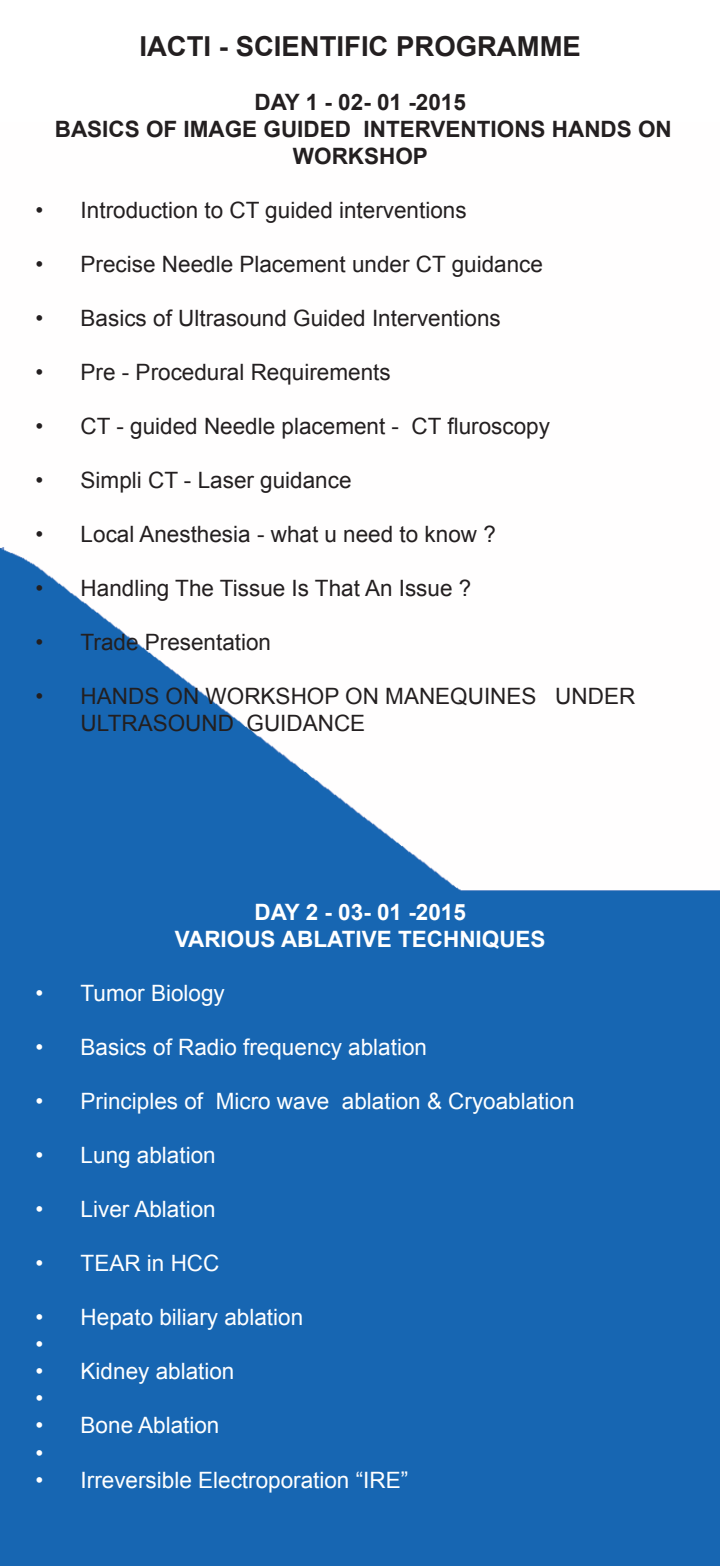
<style>
.page{position:relative;width:720px;height:1566px;background:#fff}
.page>*{position:absolute;margin:0;border:0;box-sizing:border-box;transform-origin:0 0}
.t1{font:700 27.5px "Arial";color:#231f20}
.t2{font:22.5px/27px "Arial";color:#231f20}
.t3{font:22.5px "Arial";color:#fff}
.t4{font:700 22.5px/27px "Arial";color:#231f20;text-align:center}
.t5{font:700 22.5px "Arial";color:#fff}
</style>
<div class="page">
<img style="left:0;top:547px;width:720px;height:1018px">
<p class="t1" style="left:139px;top:27px;width:443px">IACTI - SCIENTIFIC PROGRAMME</p>
<p class="t4" style="left:255px;top:89px;width:213px">DAY 1 - 02- 01 -2015</p>
<p class="t4" style="left:55px;top:116px;width:619px">BASICS OF IMAGE GUIDED INTERVENTIONS HANDS ON<br>WORKSHOP</p>
<p class="t2" style="left:36px;top:196px;width:433px">• Introduction to CT guided interventions</p>
<p class="t2" style="left:36px;top:250px;width:509px">• Precise Needle Placement under CT guidance</p>
<p class="t2" style="left:36px;top:304px;width:467px">• Basics of Ultrasound Guided Interventions</p>
<p class="t2" style="left:36px;top:358px;width:357px">• Pre - Procedural Requirements</p>
<p class="t2" style="left:36px;top:412px;width:516px">• CT - guided Needle placement - CT fluroscopy</p>
<p class="t2" style="left:36px;top:466px;width:317px">• Simpli CT - Laser guidance</p>
<p class="t2" style="left:36px;top:520px;width:462px">• Local Anesthesia - what u need to know ?</p>
<p class="t2" style="left:36px;top:574px;width:437px">• Handling The Tissue Is That An Issue ?</p>
<p class="t2" style="left:36px;top:628px;width:237px">• Trade Presentation</p>
<p class="t2" style="left:81px;top:682px;width:556px;text-indent:-45px">• HANDS ON WORKSHOP ON MANEQUINES UNDER<br>ULTRASOUND GUIDANCE</p>
<p class="t5" style="left:255px;top:896px;width:213px">DAY 2 - 03- 01 -2015</p>
<p class="t5" style="left:175px;top:923px;width:372px">VARIOUS ABLATIVE TECHNIQUES</p>
<p class="t3" style="left:36px;top:977px;width:191px">• Tumor Biology</p>
<p class="t3" style="left:36px;top:1031px;width:393px">• Basics of Radio frequency ablation</p>
<p class="t3" style="left:36px;top:1085px;width:540px">• Principles of Micro wave ablation &amp; Cryoablation</p>
<p class="t3" style="left:36px;top:1139px;width:182px">• Lung ablation</p>
<p class="t3" style="left:36px;top:1193px;width:182px">• Liver Ablation</p>
<p class="t3" style="left:36px;top:1247px;width:185px">• TEAR in HCC</p>
<p class="t3" style="left:36px;top:1301px;width:269px">• Hepato biliary ablation</p>
<p class="t3" style="left:36px;top:1328px;width:9px">•</p>
<p class="t3" style="left:36px;top:1355px;width:200px">• Kidney ablation</p>
<p class="t3" style="left:36px;top:1382px;width:9px">•</p>
<p class="t3" style="left:36px;top:1409px;width:185px">• Bone Ablation</p>
<p class="t3" style="left:36px;top:1436px;width:9px">•</p>
<p class="t3" style="left:36px;top:1463px;width:374px">• Irreversible Electroporation “IRE”</p>
</div>
